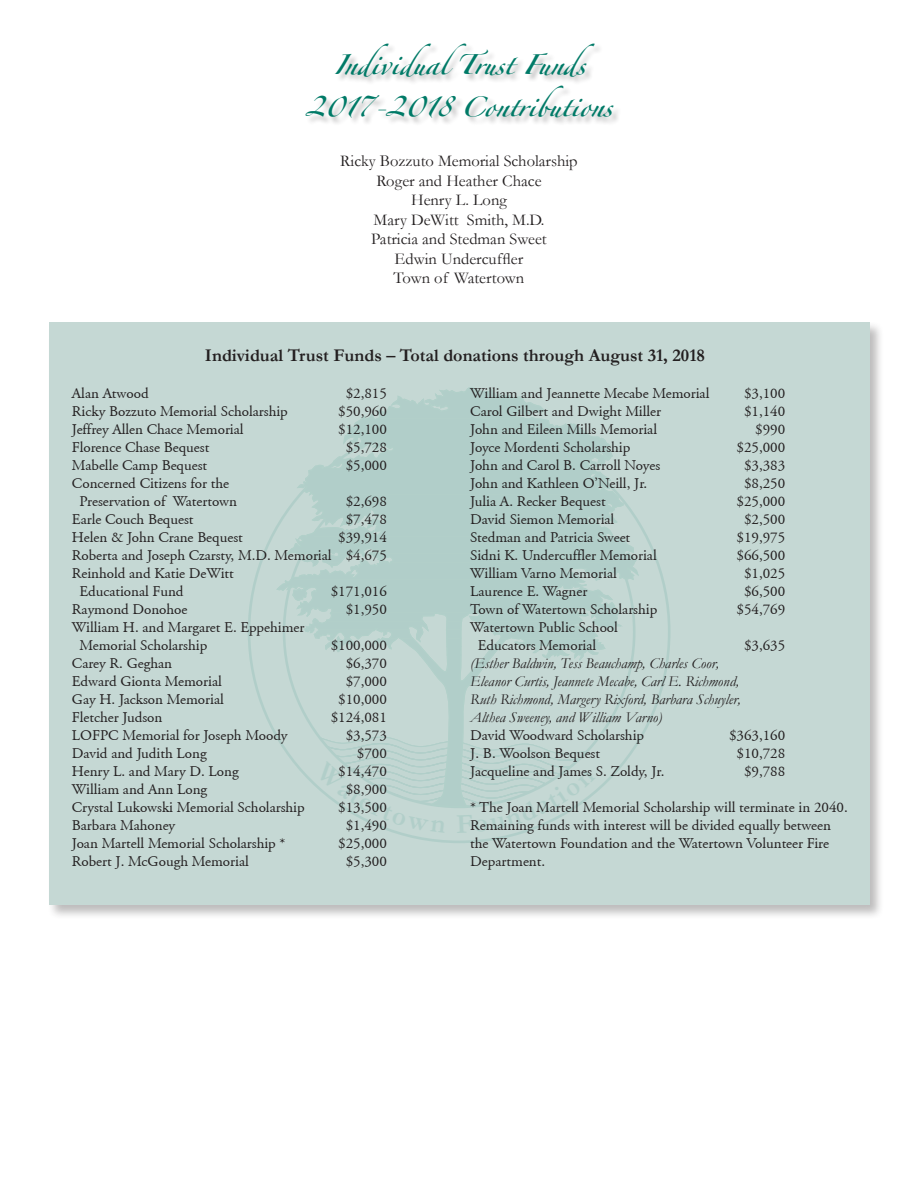
<style>
.page{position:relative;width:918px;height:1188px;background:#fff}
.page>*{position:absolute;margin:0;border:0;box-sizing:border-box;transform-origin:0 0}
.t1{font:45px "Zapfino Forte LT Pro";color:#007a67}
.t2{font:700 18px "Garamond";color:#231f20}
.t3{font:16.5px "Garamond";color:#231f20}
.t4{font:15px/18px "Adobe Garamond";color:#231f20}
.t5{font:italic 15px "Garamond";color:#231f20}
</style>
<div class="page">
<div style="left:48px;top:321px;width:836px;height:599px;background:#231f20;opacity:.3"></div>
<div style="left:49px;top:323px;width:820px;height:582px;background:#c5d8d4"></div>
<svg style="left:248px;top:523px;width:423px;height:320px"></svg>
<div style="left:306px;top:43px;width:316px;height:83px;background:#231f20;opacity:.3"></div>
<svg style="left:275px;top:387px;width:365px;height:446px"></svg>
<p class="t1" style="left:333px;top:32px;width:253px">Individual Trust Funds</p>
<p class="t1" style="left:306px;top:74px;width:308px">2017-2018 Contributions</p>
<p class="t3" style="left:340px;top:151px;width:239px">Ricky Bozzuto Memorial Scholarship</p>
<p class="t3" style="left:376px;top:171px;width:167px">Roger and Heather Chace</p>
<p class="t3" style="left:411px;top:190px;width:97px">Henry L. Long</p>
<p class="t3" style="left:374px;top:210px;width:172px">Mary DeWitt Smith, M.D.</p>
<p class="t3" style="left:371px;top:229px;width:177px">Patricia and Stedman Sweet</p>
<p class="t3" style="left:395px;top:249px;width:130px">Edwin Undercuffler</p>
<p class="t3" style="left:394px;top:268px;width:132px">Town of Watertown</p>
<p class="t2" style="left:205px;top:345px;width:501px">Individual Trust Funds – Total donations through August 31, 2018</p>
<p class="t4" style="left:72px;top:385px;width:78px">Alan Atwood</p>
<p class="t4" style="left:346px;top:385px;width:43px">$2,815</p>
<p class="t4" style="left:72px;top:403px;width:217px">Ricky Bozzuto Memorial Scholarship</p>
<p class="t4" style="left:338px;top:403px;width:50px">$50,960</p>
<p class="t4" style="left:72px;top:421px;width:173px">Jeffrey Allen Chace Memorial</p>
<p class="t4" style="left:338px;top:421px;width:50px">$12,100</p>
<p class="t4" style="left:72px;top:439px;width:139px">Florence Chase Bequest</p>
<p class="t4" style="left:346px;top:439px;width:43px">$5,728</p>
<p class="t4" style="left:72px;top:457px;width:137px">Mabelle Camp Bequest</p>
<p class="t4" style="left:346px;top:457px;width:43px">$5,000</p>
<p class="t4" style="left:72px;top:475px;width:159px">Concerned Citizens for the</p>
<p class="t4" style="left:79px;top:493px;width:159px">Preservation of Watertown</p>
<p class="t4" style="left:346px;top:493px;width:43px">$2,698</p>
<p class="t4" style="left:72px;top:511px;width:123px">Earle Couch Bequest</p>
<p class="t4" style="left:346px;top:511px;width:43px">$7,478</p>
<p class="t4" style="left:72px;top:529px;width:172px">Helen &amp; John Crane Bequest</p>
<p class="t4" style="left:338px;top:529px;width:50px">$39,914</p>
<p class="t4" style="left:72px;top:547px;width:316px">Roberta and Joseph Czarsty, M.D. Memorial $4,675</p>
<p class="t4" style="left:72px;top:565px;width:163px">Reinhold and Katie DeWitt</p>
<p class="t4" style="left:79px;top:583px;width:106px">Educational Fund</p>
<p class="t4" style="left:331px;top:583px;width:58px">$171,016</p>
<p class="t4" style="left:72px;top:601px;width:117px">Raymond Donohoe</p>
<p class="t4" style="left:346px;top:601px;width:43px">$1,950</p>
<p class="t4" style="left:72px;top:619px;width:234px">William H. and Margaret E. Eppehimer</p>
<p class="t4" style="left:79px;top:637px;width:129px">Memorial Scholarship</p>
<p class="t4" style="left:331px;top:637px;width:58px">$100,000</p>
<p class="t4" style="left:72px;top:655px;width:102px">Carey R. Geghan</p>
<p class="t4" style="left:346px;top:655px;width:43px">$6,370</p>
<p class="t4" style="left:72px;top:673px;width:151px">Edward Gionta Memorial</p>
<p class="t4" style="left:346px;top:673px;width:43px">$7,000</p>
<p class="t4" style="left:72px;top:691px;width:153px">Gay H. Jackson Memorial</p>
<p class="t4" style="left:338px;top:691px;width:50px">$10,000</p>
<p class="t4" style="left:72px;top:709px;width:92px">Fletcher Judson</p>
<p class="t4" style="left:331px;top:709px;width:58px">$124,081</p>
<p class="t4" style="left:72px;top:727px;width:217px">LOFPC Memorial for Joseph Moody</p>
<p class="t4" style="left:346px;top:727px;width:43px">$3,573</p>
<p class="t4" style="left:72px;top:745px;width:136px">David and Judith Long</p>
<p class="t4" style="left:357px;top:745px;width:31px">$700</p>
<p class="t4" style="left:72px;top:763px;width:168px">Henry L. and Mary D. Long</p>
<p class="t4" style="left:338px;top:763px;width:50px">$14,470</p>
<p class="t4" style="left:72px;top:781px;width:137px">William and Ann Long</p>
<p class="t4" style="left:346px;top:781px;width:43px">$8,900</p>
<p class="t4" style="left:72px;top:799px;width:234px">Crystal Lukowski Memorial Scholarship</p>
<p class="t4" style="left:338px;top:799px;width:50px">$13,500</p>
<p class="t4" style="left:72px;top:817px;width:105px">Barbara Mahoney</p>
<p class="t4" style="left:346px;top:817px;width:43px">$1,490</p>
<p class="t4" style="left:72px;top:835px;width:215px">Joan Martell Memorial Scholarship *</p>
<p class="t4" style="left:338px;top:835px;width:50px">$25,000</p>
<p class="t4" style="left:72px;top:853px;width:178px">Robert J. McGough Memorial</p>
<p class="t4" style="left:346px;top:853px;width:43px">$5,300</p>
<p class="t4" style="left:470px;top:385px;width:241px">William and Jeannette Mecabe Memorial</p>
<p class="t4" style="left:744px;top:385px;width:43px">$3,100</p>
<p class="t4" style="left:470px;top:403px;width:192px">Carol Gilbert and Dwight Miller</p>
<p class="t4" style="left:744px;top:403px;width:43px">$1,140</p>
<p class="t4" style="left:470px;top:421px;width:188px">John and Eileen Mills Memorial</p>
<p class="t4" style="left:755px;top:421px;width:32px">$990</p>
<p class="t4" style="left:470px;top:439px;width:162px">Joyce Mordenti Scholarship</p>
<p class="t4" style="left:737px;top:439px;width:50px">$25,000</p>
<p class="t4" style="left:470px;top:457px;width:191px">John and Carol B. Carroll Noyes</p>
<p class="t4" style="left:744px;top:457px;width:43px">$3,383</p>
<p class="t4" style="left:470px;top:475px;width:178px">John and Kathleen O’Neill, Jr.</p>
<p class="t4" style="left:744px;top:475px;width:43px">$8,250</p>
<p class="t4" style="left:470px;top:493px;width:137px">Julia A. Recker Bequest</p>
<p class="t4" style="left:737px;top:493px;width:50px">$25,000</p>
<p class="t4" style="left:470px;top:511px;width:146px">David Siemon Memorial</p>
<p class="t4" style="left:744px;top:511px;width:43px">$2,500</p>
<p class="t4" style="left:470px;top:529px;width:161px">Stedman and Patricia Sweet</p>
<p class="t4" style="left:737px;top:529px;width:50px">$19,975</p>
<p class="t4" style="left:470px;top:547px;width:188px">Sidni K. Undercuffler Memorial</p>
<p class="t4" style="left:737px;top:547px;width:50px">$66,500</p>
<p class="t4" style="left:470px;top:565px;width:148px">William Varno Memorial</p>
<p class="t4" style="left:744px;top:565px;width:43px">$1,025</p>
<p class="t4" style="left:470px;top:583px;width:119px">Laurence E. Wagner</p>
<p class="t4" style="left:744px;top:583px;width:43px">$6,500</p>
<p class="t4" style="left:470px;top:601px;width:189px">Town of Watertown Scholarship</p>
<p class="t4" style="left:737px;top:601px;width:50px">$54,769</p>
<p class="t4" style="left:470px;top:619px;width:149px">Watertown Public School</p>
<p class="t4" style="left:478px;top:637px;width:120px">Educators Memorial</p>
<p class="t4" style="left:744px;top:637px;width:43px">$3,635</p>
<p class="t5" style="left:470px;top:655px;width:250px">(Esther Baldwin, Tess Beauchamp, Charles Coor,</p>
<p class="t5" style="left:470px;top:673px;width:270px">Eleanor Curtis, Jeannete Mecabe, Carl E. Richmond,</p>
<p class="t5" style="left:470px;top:691px;width:272px">Ruth Richmond, Margery Rixford, Barbara Schuyler,</p>
<p class="t5" style="left:470px;top:709px;width:194px">Althea Sweeney, and William Varno)</p>
<p class="t4" style="left:470px;top:727px;width:175px">David Woodward Scholarship</p>
<p class="t4" style="left:729px;top:727px;width:58px">$363,160</p>
<p class="t4" style="left:470px;top:745px;width:131px">J. B. Woolson Bequest</p>
<p class="t4" style="left:737px;top:745px;width:50px">$10,728</p>
<p class="t4" style="left:470px;top:763px;width:196px">Jacqueline and James S. Zoldy, Jr.</p>
<p class="t4" style="left:744px;top:763px;width:43px">$9,788</p>
<p class="t4" style="left:470px;top:799px;width:379px">* The Joan Martell Memorial Scholarship will terminate in 2040.<br>Remaining funds with interest will be divided equally between the Watertown Foundation and the Watertown Volunteer Fire Department.</p>
</div>
